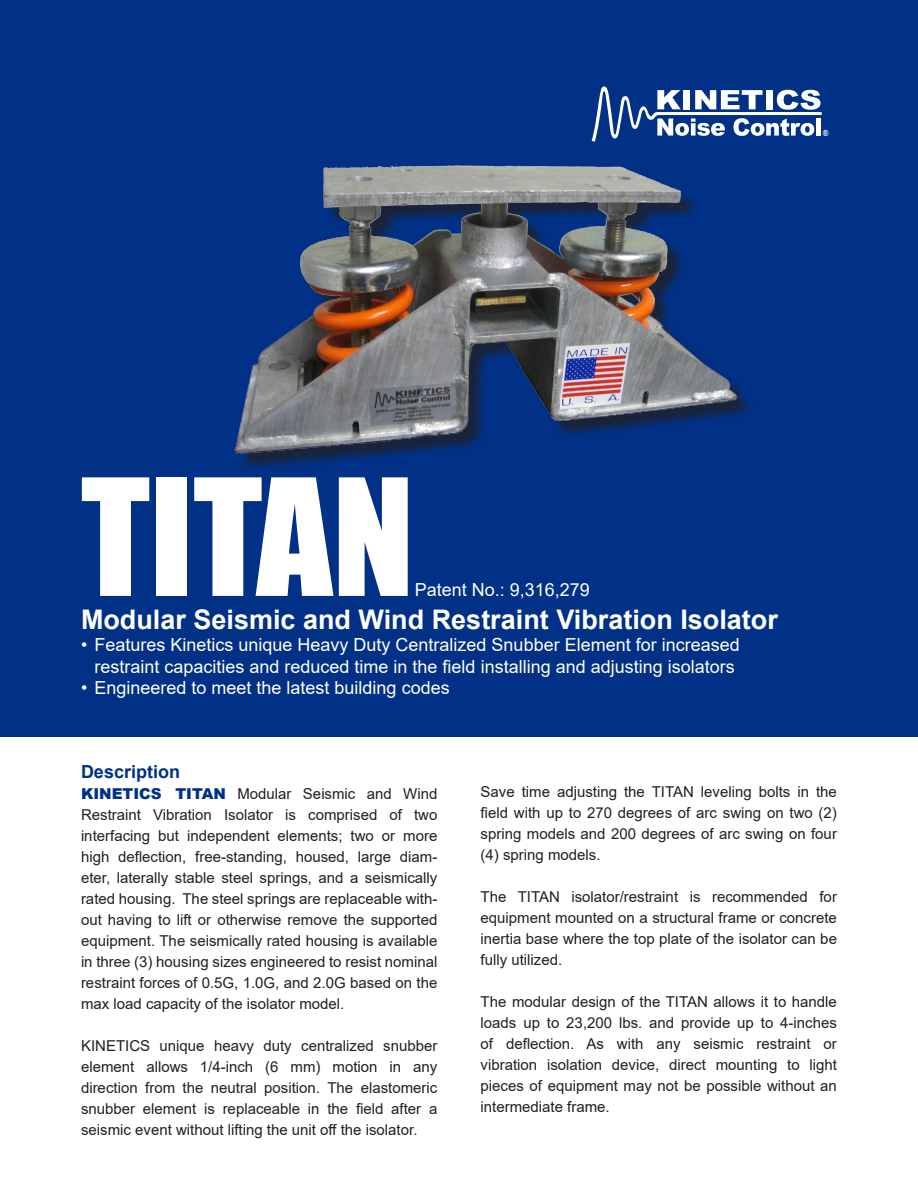
<style>
.page{position:relative;width:918px;height:1188px;background:#fff}
.page>*{position:absolute;margin:0;border:0;box-sizing:border-box;transform-origin:0 0}
.t1{font:150px "Impact";color:#fff}
.t2{font:700 27px "Arial";color:#fff}
.t3{font:18px/21.6px "Arial";color:#fff;text-align:center}
.t4{font:700 18px "Arial";color:#003186}
.t5{font:15px/21px "Arial";color:#231f20;text-align:justify}
.t6{font:900 8.4px "Arial";color:#fff;scale:.87 1}
.s1{font-weight:900;color:#003186}
</style>
<div class="page">
<div style="left:0;top:0;width:918px;height:737px;background:#003186"></div>
<svg style="left:598px;top:86px;width:224px;height:50px"></svg>
<div style="left:816px;top:118px;width:5px;height:18px;background:#fff"></div>
<img style="left:234px;top:103px;width:554px;height:365px">
<p class="t6" style="left:823px;top:127px;width:8px">®</p>
<p class="t1" style="left:81px;top:421px;width:334px">TITAN</p>
<p class="t3" style="left:415px;top:579px;width:177px">Patent No.: 9,316,279</p>
<p class="t2" style="left:81px;top:601px;width:698px">Modular Seismic and Wind Restraint Vibration Isolator</p>
<p class="t3" style="left:81px;top:634px;width:660px">• Features Kinetics unique Heavy Duty Centralized Snubber Element for increased restraint capacities and reduced time in the field installing and adjusting isolators</p>
<p class="t3" style="left:81px;top:677px;width:370px">• Engineered to meet the latest building codes</p>
<p class="t4" style="left:81px;top:759px;width:101px">Description</p>
<p class="t5" style="left:81px;top:783px;width:358px"><span class="s1">KINETICS TITAN</span> Modular Seismic and Wind Restraint Vibration Isolator is comprised of two interfacing but independent elements; two or more high deflection, free-standing, housed, large diam&shy;eter, laterally stable steel springs, and a seismically rated housing. The steel springs are replaceable with&shy;out having to lift or otherwise remove the supported equipment. The seismically rated housing is available in three (3) housing sizes engineered to resist nominal restraint forces of 0.5G, 1.0G, and 2.0G based on the max load capacity of the isolator model.</p>
<p class="t5" style="left:81px;top:1035px;width:358px">KINETICS unique heavy duty centralized snubber element allows 1/4-inch (6 mm) motion in any direction from the neutral position. The elastomeric snubber element is replaceable in the field after a seismic event without lifting the unit off the isolator.</p>
<p class="t5" style="left:481px;top:781px;width:358px">Save time adjusting the TITAN leveling bolts in the field with up to 270 degrees of arc swing on two (2) spring models and 200 degrees of arc swing on four (4) spring models.</p>
<p class="t5" style="left:481px;top:886px;width:358px">The TITAN isolator/restraint is recommended for equipment mounted on a structural frame or concrete inertia base where the top plate of the isolator can be fully utilized.</p>
<p class="t5" style="left:481px;top:991px;width:358px">The modular design of the TITAN allows it to handle loads up to 23,200 lbs. and provide up to 4-inches of deflection. As with any seismic restraint or vibration isolation device, direct mounting to light pieces of equipment may not be possible without an intermediate frame.</p>
</div>
